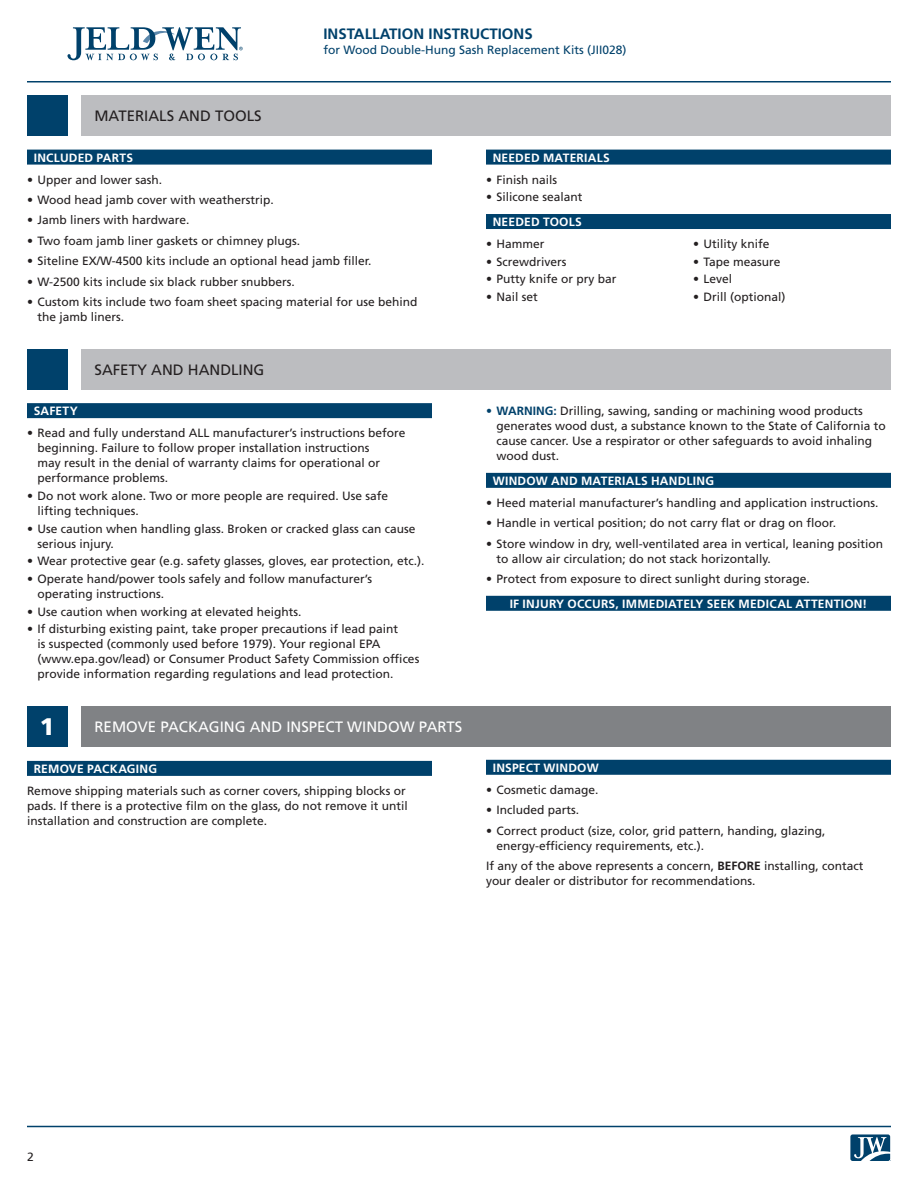
<style>
.page{position:relative;width:918px;height:1188px;background:#fff}
.page>*{position:absolute;margin:0;border:0;box-sizing:border-box;transform-origin:0 0}
._08_-_Section_Number{font:900 24px "Frutiger LT Std";color:#fff}
._07b_-_Section_Headl{font:15px "Frutiger LT Std";color:#fff}
._07a_-_Section_Headl{font:15px "Frutiger LT Std";color:#231f20}
._13-INSTALLATION_INS{font:700 15px "Frutiger LT Std";color:#00416b}
._02_-_Body_text_55_r{font:12px/15px "Frutiger LT Std";color:#231f20}
._04-_Barred_Headings{font:700 12px "Frutiger LT Std";letter-spacing:.02em;color:#fff}
._14_-_SUBTITLE{font:12px "Frutiger LT Std";color:#00416b}
.s1{font-weight:700;color:#00416b}
.s2{font-weight:700}
</style>
<div class="page">
<hr style="left:27px;top:81px;width:864px;height:1px;background:#00416b">
<hr style="left:27px;top:1126px;width:864px;height:1px;background:#00416b">
<svg style="left:68px;top:27px;width:175px;height:33px"></svg>
<svg style="left:850px;top:1134px;width:41px;height:27px"></svg>
<div style="left:81px;top:349px;width:810px;height:41px;background:#bcbdc0"></div>
<div style="left:27px;top:349px;width:41px;height:41px;background:#00416b"></div>
<div style="left:27px;top:403px;width:405px;height:15px;background:#00416b"></div>
<div style="left:486px;top:473px;width:405px;height:15px;background:#00416b"></div>
<div style="left:486px;top:596px;width:405px;height:15px;background:#00416b"></div>
<div style="left:486px;top:150px;width:405px;height:15px;background:#00416b"></div>
<div style="left:486px;top:214px;width:405px;height:15px;background:#00416b"></div>
<div style="left:27px;top:761px;width:405px;height:15px;background:#00416b"></div>
<div style="left:486px;top:760px;width:405px;height:15px;background:#00416b"></div>
<div style="left:81px;top:706px;width:810px;height:41px;background:#808285"></div>
<div style="left:27px;top:706px;width:41px;height:41px;background:#00416b"></div>
<div style="left:81px;top:95px;width:810px;height:41px;background:#bcbdc0"></div>
<div style="left:27px;top:95px;width:41px;height:41px;background:#00416b"></div>
<div style="left:27px;top:150px;width:405px;height:15px;background:#00416b"></div>
<p class="_13-INSTALLATION_INS" style="left:323px;top:25px;width:211px">INSTALLATION INSTRUCTIONS</p>
<p class="_14_-_SUBTITLE" style="left:323px;top:42px;width:305px">for Wood Double-Hung Sash Replacement Kits (JII028)</p>
<p class="_07a_-_Section_Headl" style="left:94px;top:107px;width:169px">MATERIALS AND TOOLS</p>
<p class="_04-_Barred_Headings" style="left:34px;top:150px;width:101px">INCLUDED PARTS</p>
<p class="_02_-_Body_text_55_r" style="left:27px;top:172px;width:137px">• Upper and lower sash.</p>
<p class="_02_-_Body_text_55_r" style="left:27px;top:192px;width:248px">• Wood head jamb cover with weatherstrip.</p>
<p class="_02_-_Body_text_55_r" style="left:27px;top:213px;width:164px">• Jamb liners with hardware.</p>
<p class="_02_-_Body_text_55_r" style="left:27px;top:233px;width:275px">• Two foam jamb liner gaskets or chimney plugs.</p>
<p class="_02_-_Body_text_55_r" style="left:27px;top:254px;width:346px">• Siteline EX/W-4500 kits include an optional head jamb filler.</p>
<p class="_02_-_Body_text_55_r" style="left:27px;top:274px;width:269px">• W-2500 kits include six black rubber snubbers.</p>
<p class="_02_-_Body_text_55_r" style="left:38px;top:294px;width:382px;text-indent:-10px">• Custom kits include two foam sheet spacing material for use behind the jamb liners.</p>
<p class="_07a_-_Section_Headl" style="left:94px;top:361px;width:171px">SAFETY AND HANDLING</p>
<p class="_04-_Barred_Headings" style="left:493px;top:150px;width:118px">NEEDED MATERIALS</p>
<p class="_02_-_Body_text_55_r" style="left:486px;top:172px;width:73px">• Finish nails</p>
<p class="_02_-_Body_text_55_r" style="left:486px;top:190px;width:98px">• Silicone sealant</p>
<p class="_04-_Barred_Headings" style="left:493px;top:215px;width:91px">NEEDED TOOLS</p>
<p class="_02_-_Body_text_55_r" style="left:486px;top:236px;width:60px">• Hammer</p>
<p class="_02_-_Body_text_55_r" style="left:486px;top:254px;width:82px">• Screwdrivers</p>
<p class="_02_-_Body_text_55_r" style="left:486px;top:272px;width:132px">• Putty knife or pry bar</p>
<p class="_02_-_Body_text_55_r" style="left:486px;top:290px;width:53px">• Nail set</p>
<p class="_02_-_Body_text_55_r" style="left:693px;top:236px;width:78px">• Utility knife</p>
<p class="_02_-_Body_text_55_r" style="left:693px;top:254px;width:89px">• Tape measure</p>
<p class="_02_-_Body_text_55_r" style="left:693px;top:272px;width:41px">• Level</p>
<p class="_02_-_Body_text_55_r" style="left:693px;top:290px;width:94px">• Drill (optional)</p>
<p class="_04-_Barred_Headings" style="left:34px;top:404px;width:46px">SAFETY</p>
<p class="_02_-_Body_text_55_r" style="left:38px;top:426px;width:370px;text-indent:-10px">• Read and fully understand ALL manufacturer’s instructions before beginning. Failure to follow proper installation instructions<br>may result in the denial of warranty claims for operational or performance problems.</p>
<p class="_02_-_Body_text_55_r" style="left:38px;top:488px;width:352px;text-indent:-10px">• Do not work alone. Two or more people are required. Use safe lifting techniques.</p>
<p class="_02_-_Body_text_55_r" style="left:38px;top:521px;width:380px;text-indent:-10px">• Use caution when handling glass. Broken or cracked glass can cause serious injury.</p>
<p class="_02_-_Body_text_55_r" style="left:27px;top:554px;width:399px">• Wear protective gear (e.g. safety glasses, gloves, ear protection, etc.).</p>
<p class="_02_-_Body_text_55_r" style="left:38px;top:571px;width:336px;text-indent:-10px">• Operate hand/power tools safely and follow manufacturer’s operating instructions.</p>
<p class="_02_-_Body_text_55_r" style="left:27px;top:604px;width:276px">• Use caution when working at elevated heights.</p>
<p class="_02_-_Body_text_55_r" style="left:38px;top:622px;width:383px;text-indent:-10px">• If disturbing existing paint, take proper precautions if lead paint<br>is suspected (commonly used before 1979). Your regional EPA (www.epa.gov/lead) or Consumer Product Safety Commission offices provide information regarding regulations and lead protection.</p>
<p class="_08_-_Section_Number" style="left:40px;top:712px;width:16px">1</p>
<p class="_07b_-_Section_Headl" style="left:94px;top:718px;width:369px">REMOVE PACKAGING AND INSPECT WINDOW PARTS</p>
<p class="_04-_Barred_Headings" style="left:34px;top:762px;width:125px">REMOVE PACKAGING</p>
<p class="_02_-_Body_text_55_r" style="left:27px;top:783px;width:382px">Remove shipping materials such as corner covers, shipping blocks or pads. If there is a protective film on the glass, do not remove it until installation and construction are complete.</p>
<p class="_02_-_Body_text_55_r" style="left:496px;top:404px;width:391px;text-indent:-10px"><span class="s1">• WARNING:</span> Drilling, sawing, sanding or machining wood products generates wood dust, a substance known to the State of California to cause cancer. Use a respirator or other safeguards to avoid inhaling wood dust.</p>
<p class="_04-_Barred_Headings" style="left:493px;top:474px;width:223px">WINDOW AND MATERIALS HANDLING</p>
<p class="_02_-_Body_text_55_r" style="left:486px;top:495px;width:394px">• Heed material manufacturer’s handling and application instructions.</p>
<p class="_02_-_Body_text_55_r" style="left:486px;top:516px;width:352px">• Handle in vertical position; do not carry flat or drag on floor.</p>
<p class="_02_-_Body_text_55_r" style="left:496px;top:536px;width:388px;text-indent:-10px">• Store window in dry, well-ventilated area in vertical, leaning position to allow air circulation; do not stack horizontally.</p>
<p class="_02_-_Body_text_55_r" style="left:486px;top:571px;width:325px">• Protect from exposure to direct sunlight during storage.</p>
<p class="_04-_Barred_Headings" style="left:510px;top:597px;width:359px">IF INJURY OCCURS, IMMEDIATELY SEEK MEDICAL ATTENTION!</p>
<p class="_04-_Barred_Headings" style="left:493px;top:761px;width:107px">INSPECT WINDOW</p>
<p class="_02_-_Body_text_55_r" style="left:486px;top:782px;width:114px">• Cosmetic damage.</p>
<p class="_02_-_Body_text_55_r" style="left:486px;top:803px;width:95px">• Included parts.</p>
<p class="_02_-_Body_text_55_r" style="left:496px;top:823px;width:330px;text-indent:-10px">• Correct product (size, color, grid pattern, handing, glazing, energy-efficiency requirements, etc.).</p>
<p class="_02_-_Body_text_55_r" style="left:486px;top:858px;width:379px">If any of the above represents a concern, <span class="s2">BEFORE</span> installing, contact your dealer or distributor for recommendations.</p>
<p class="_02_-_Body_text_55_r" style="left:27px;top:1149px;width:8px">2</p>
</div>
